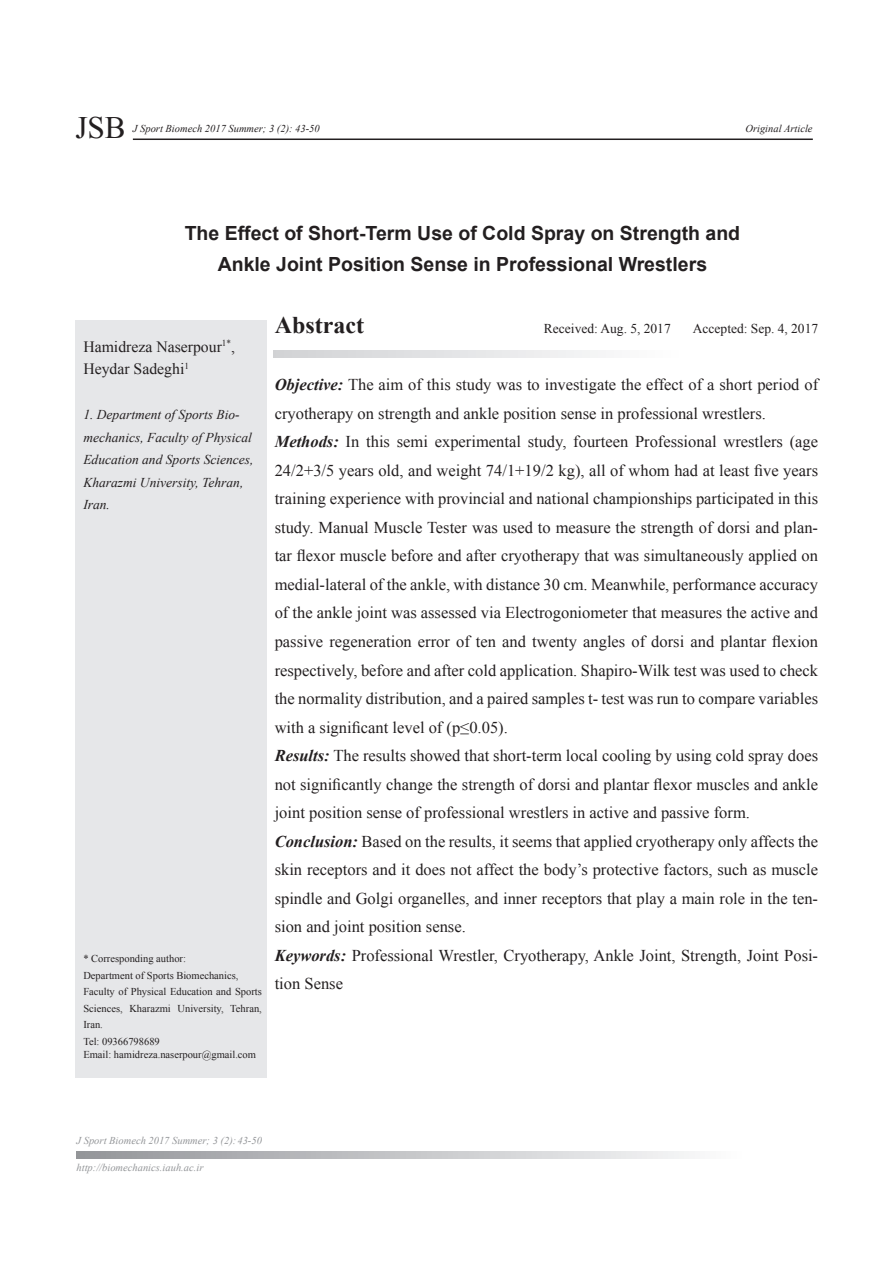
<style>
.page{position:relative;width:893px;height:1263px;background:#fff}
.page>*{position:absolute;margin:0;border:0;box-sizing:border-box;transform-origin:0 0}
.t1{font:31.2px "Times New Roman";color:#231f20}
.t2{font:700 24px "Times New Roman";color:#231f20}
.t3{font:700 19.5px "Arial";color:#231f20}
.t4{font:16.5px/28.5px "Times New Roman";color:#231f20;text-align:justify}
.t5{font:15.75px "Times New Roman";color:#231f20}
.t6{font:italic 13.5px/22.5px "Times New Roman";color:#231f20}
.t7{font:13.5px "Times New Roman";color:#231f20}
.t8{font:10.5px/16.5px "Times New Roman";color:#231f20;text-align:right}
.t9{font:italic 10.5px "Times New Roman";color:#939598}
.t10{font:italic 10.5px "Times New Roman";color:#231f20}
.t11{font:9.15px "Times New Roman";color:#231f20}
.s1{font-size:15.75px}
.s2{font-weight:700;font-style:italic}
</style>
<div class="page">
<svg style="left:77px;top:1151px;width:612px;height:7px;background:#c2c3c6"></svg>
<div style="left:75px;top:320px;width:192px;height:757px;background:#e6e7e9"></div>
<svg style="left:274px;top:350px;width:324px;height:7px"></svg>
<hr style="left:133px;top:139px;width:680px;height:1px;background:#231f20">
<p class="t1" style="left:75px;top:107px;width:52px">JSB</p>
<p class="t10" style="left:133px;top:122px;width:188px">J Sport Biomech 2017 Summer 3; : )2( 43-50</p>
<p class="t10" style="left:745px;top:122px;width:69px">Original Article</p>
<p class="t3" style="left:185px;top:220px;width:557px">The Effect of Short-Term Use of Cold Spray on Strength and</p>
<p class="t3" style="left:218px;top:251px;width:491px">Ankle Joint Position Sense in Professional Wrestlers</p>
<p class="t2" style="left:275px;top:309px;width:91px">Abstract</p>
<p class="t7" style="left:544px;top:320px;width:128px">Received: Aug. 5, 2017</p>
<p class="t7" style="left:693px;top:320px;width:127px">Accepted: Sep. 4, 2017</p>
<p class="t11" style="left:222px;top:337px;width:15px"><span class="s1">,</span>*1</p>
<p class="t5" style="left:83px;top:336px;width:140px">Hamidreza Naserpour</p>
<p class="t11" style="left:184px;top:360px;width:6px">1</p>
<p class="t5" style="left:83px;top:358px;width:103px">Heydar Sadeghi</p>
<p class="t6" style="left:83px;top:403px;width:158px">1. Department ofSports Bio-</p>
<p class="t6" style="left:83px;top:448px;width:172px">Education and Sports Sciences,<br>Kharazmi University, Tehran,<br>Iran.</p>
<p class="t6" style="left:83px;top:425px;width:170px">mechanics, Faculty ofPhysical</p>
<p class="t8" style="left:83px;top:950px;width:104px">* Corresponding author:</p>
<p class="t8" style="left:83px;top:967px;width:157px">Department of Sports Biomechanics,</p>
<p class="t8" style="left:83px;top:983px;width:180px">Faculty of Physical Education and Sports<br>Tehran,</p>
<p class="t8" style="left:83px;top:1000px;width:41px;text-align:left">Sciences,<br>Iran.</p>
<p class="t8" style="left:83px;top:1033px;width:78px">Tel: 09366798689</p>
<p class="t8" style="left:83px;top:1046px;width:174px">Email: hamidreza.naserpour@gmail.com</p>
<p class="t8" style="left:129px;top:1000px;width:43px">Kharazmi</p>
<p class="t8" style="left:178px;top:1000px;width:48px">University,</p>
<p class="t4" style="left:275px;top:370px;width:545px"><span class="s2">Objective:</span> The aim of this study was to investigate the effect of a short period of cryotherapy on strength and ankle position sense in professional wrestlers.</p>
<p class="t4" style="left:275px;top:427px;width:545px"><span class="s2">Methods:</span> In this semi experimental study, fourteen Professional wrestlers (age 24/2+3/5 years old, and weight 74/1+19/2 kg ,) all of whom had at least five years training experience with provincial and national championships participated in this</p>
<p class="t4" style="left:275px;top:513px;width:545px">study. Manual Muscle Tester was used to measure the strength of dorsi and plan-</p>
<p class="t4" style="left:275px;top:541px;width:545px">tar flexor muscle before and after cryotherapy that was simultaneously applied on</p>
<p class="t4" style="left:275px;top:570px;width:545px">medial-lateral of the ankle, with distance 30 cm. Meanwhile, performance accuracy of the ankle joint was assessed via Electrogoniometer that measures the active and passive regeneration error of ten and twenty angles of dorsi and plantar flexion respectively, before and after cold application. Shapiro-Wilk test was used to check the normality distribution, and a paired samples -t test was run to compare variables with a significant level of ≥p( 0.05 .(</p>
<p class="t4" style="left:275px;top:741px;width:545px"><span class="s2">Results:</span> The results showed that short-term local cooling by using cold spray does not significantly change the strength of dorsi and plantar flexor muscles and ankle joint position sense of professional wrestlers in active and passive form.</p>
<p class="t4" style="left:275px;top:826px;width:545px"><span class="s2">Conclusion:</span> Based on the results it, seems that applied cryotherapy only affects the skin receptors and it does not affect the body s’ protective factors, such as muscle</p>
<p class="t4" style="left:275px;top:883px;width:545px">spindle and Golgi organelles, and inner receptors that play a main role in the ten-</p>
<p class="t4" style="left:275px;top:912px;width:193px">sion and joint position sense.</p>
<p class="t4" style="left:275px;top:940px;width:545px"><span class="s2">Keywords:</span> Professional Wrestler, Cryotherapy, Ankle Joint, Strength, Joint Posi-</p>
<p class="t4" style="left:275px;top:969px;width:70px">tion Sense</p>
<p class="t9" style="left:77px;top:1133px;width:187px">J Sport Biomech 2017 Summer : (2)3; 43-50</p>
<p class="t9" style="left:77px;top:1160px;width:128px">http://biomechanics.iauh.ac i r.</p>
</div>
